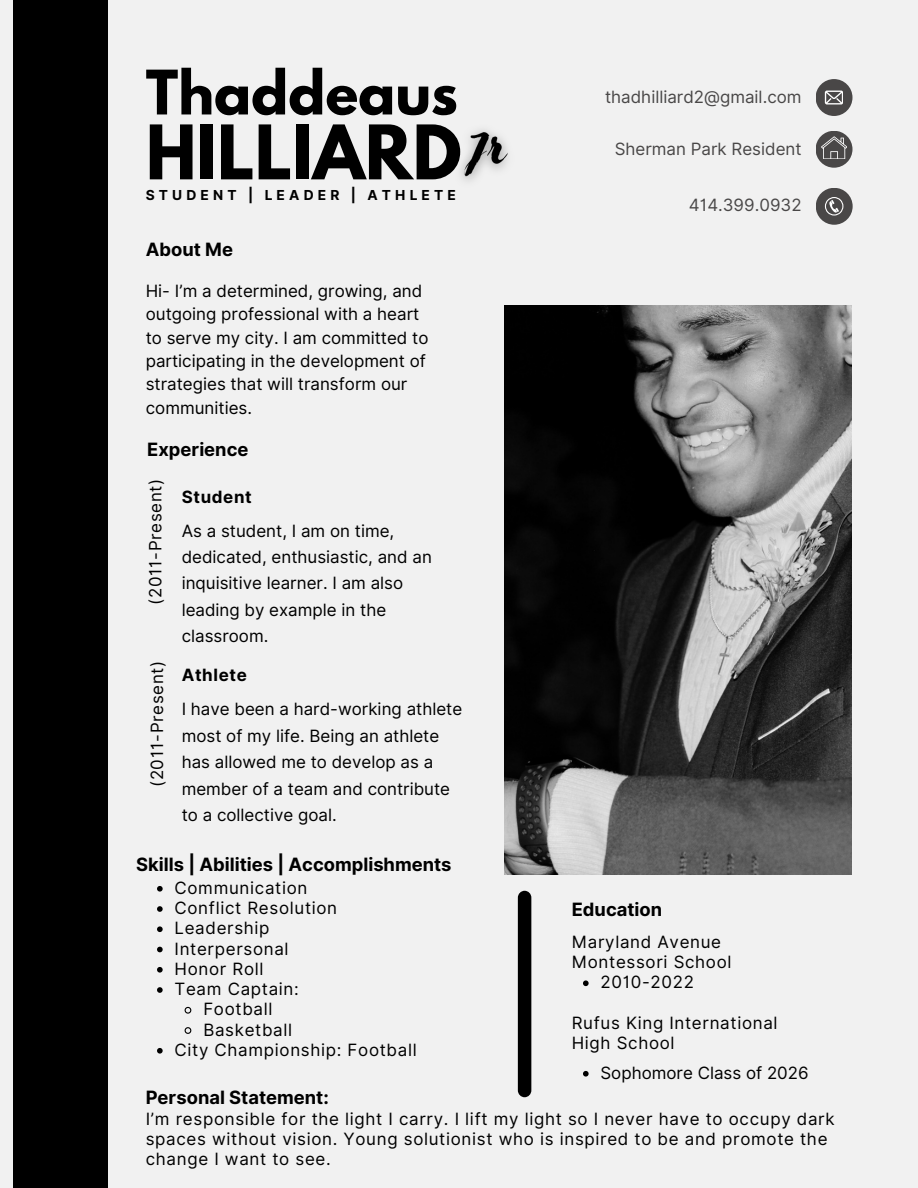
<style>
.page{position:relative;width:918px;height:1188px;background:#f1f1f1}
.page>*{position:absolute;margin:0;border:0;box-sizing:border-box;transform-origin:0 0}
.t1{font:700 66.6px "League Spartan";color:#000}
.t2{font:700 54.3px "League Spartan";color:#000}
.t3{font:700 18.3px "Inter";color:#000}
.t4{font:16.95px/26.4px "Inter";color:#000}
.t5{font:16.95px/20.2px "Inter";letter-spacing:.04em;color:#000}
.t6{font:16.95px "Inter";color:#494747}
.t7{font:700 16.95px "Inter";letter-spacing:.04em;color:#000}
.t8{font:700 13.8px "Inter";letter-spacing:.3em;color:#000}
</style>
<div class="page">
<div style="left:13px;top:0;width:95px;height:1188px;background:#000"></div>
<img style="left:504px;top:306px;width:348px;height:569px">
<div style="left:816px;top:79px;width:37px;height:37px;background:#494747;border-radius:50%"></div>
<svg style="left:825px;top:91px;width:18px;height:13px"></svg>
<div style="left:816px;top:131px;width:37px;height:37px;background:#494747;border-radius:50%"></div>
<div style="left:816px;top:188px;width:37px;height:37px;background:#494747;border-radius:50%"></div>
<svg style="left:825px;top:197px;width:18px;height:19px"></svg>
<svg style="left:821px;top:136px;width:26px;height:23px"></svg>
<div style="left:518px;top:891px;width:13px;height:206px;background:#000;border-radius:7px"></div>
<svg style="left:157px;top:886px;width:6px;height:6px"></svg>
<svg style="left:157px;top:906px;width:6px;height:6px"></svg>
<svg style="left:157px;top:926px;width:6px;height:6px"></svg>
<svg style="left:157px;top:947px;width:6px;height:5px"></svg>
<svg style="left:157px;top:967px;width:6px;height:6px"></svg>
<svg style="left:157px;top:987px;width:6px;height:6px"></svg>
<svg style="left:184px;top:1006px;width:8px;height:8px"></svg>
<svg style="left:184px;top:1027px;width:8px;height:7px"></svg>
<svg style="left:157px;top:1048px;width:6px;height:6px"></svg>
<svg style="left:583px;top:980px;width:6px;height:6px"></svg>
<svg style="left:583px;top:1071px;width:6px;height:6px"></svg>
<img style="left:461px;top:130px;width:47px;height:51px">
<p class="t2" style="left:146px;top:66px;width:313px">Thaddeaus</p>
<p class="t1" style="left:146px;top:119px;width:317px">HILLIARD</p>
<p class="t8" style="left:146px;top:187px;width:312px">STUDENT | LEADER | ATHLETE</p>
<p class="t3" style="left:146px;top:239px;width:89px">About Me</p>
<p class="t4" style="left:146px;top:279px;width:284px;line-height:23.2px">Hi- I’m a determined, growing, and outgoing professional with a heart to serve my city. I am committed to participating in the development of strategies that will transform our communities.</p>
<h2 class="t3" style="left:147px;top:438px;width:103px">Experience</h2>
<p class="t5" style="left:145px;top:605px;width:128px;rotate:-90deg">(2011-Present)</p>
<p class="t5" style="left:147px;top:787px;width:128px;rotate:-90deg">(2011-Present)</p>
<p class="t7" style="left:182px;top:486px;width:72px">Student</p>
<h1 class="t4" style="left:182px;top:517px;width:252px">As a student, I am on time, dedicated, enthusiastic, and an inquisitive learner. I am also leading by example in the classroom.</h1>
<p class="t7" style="left:182px;top:664px;width:67px">Athlete</p>
<p class="t4" style="left:182px;top:696px;width:282px">I have been a hard-working athlete most of my life. Being an athlete has allowed me to develop as a member of a team and contribute to a collective goal.</p>
<h4 class="t3" style="left:136px;top:853px;width:317px">Skills | Abilities | Accomplishments</h4>
<h5 class="t5" style="left:175px;top:878px;width:134px">Communication</h5>
<h4 class="t5" style="left:175px;top:898px;width:164px">Conflict Resolution</h4>
<p class="t5" style="left:175px;top:918px;width:97px">Leadership</p>
<p class="t5" style="left:175px;top:938px;width:116px">Interpersonal</p>
<p class="t5" style="left:175px;top:959px;width:90px">Honor Roll</p>
<p class="t5" style="left:175px;top:979px;width:126px">Team Captain:</p>
<p class="t5" style="left:203px;top:999px;width:71px">Football</p>
<p class="t5" style="left:203px;top:1019px;width:90px">Basketball</p>
<h4 class="t5" style="left:175px;top:1040px;width:244px">City Championship: Football</h4>
<p class="t6" style="left:605px;top:87px;width:198px">thadhilliard2@gmail.com</p>
<p class="t6" style="left:615px;top:139px;width:188px">Sherman Park Resident</p>
<h4 class="t6" style="left:689px;top:195px;width:114px">414.399.0932</h4>
<p class="t3" style="left:572px;top:898px;width:92px">Education</p>
<p class="t5" style="left:572px;top:932px;width:161px">Maryland Avenue<br>Montessori School</p>
<p class="t5" style="left:601px;top:972px;width:95px">2010-2022</p>
<p class="t5" style="left:572px;top:1013px;width:207px">Rufus King International<br>High School</p>
<p class="t4" style="left:601px;top:1059px;width:210px">Sophomore Class of 2026</p>
<p class="t3" style="left:146px;top:1087px;width:185px">Personal Statement:</p>
<p class="t5" style="left:146px;top:1109px;width:690px">I’m responsible for the light I carry. I lift my light so I never have to occupy dark spaces without vision. Young solutionist who is inspired to be and promote the change I want to see.</p>
</div>
